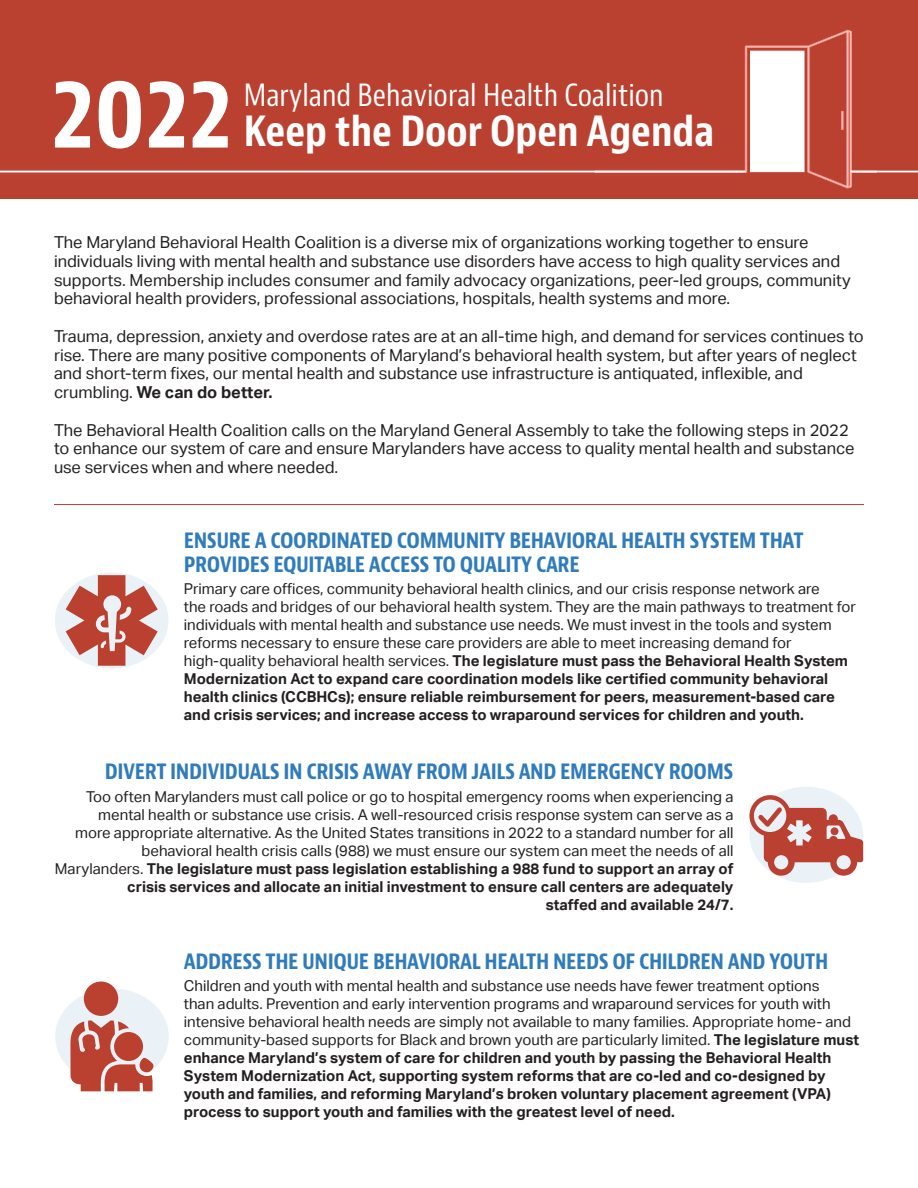
<style>
.page{position:relative;width:918px;height:1188px;background:#fff}
.page>*{position:absolute;margin:0;border:0;box-sizing:border-box;transform-origin:0 0}
.t1{font:700 condensed 95.55px "Bernino Sans";color:#fff}
.t2{font:700 condensed 40.5px "Bernino Sans";color:#fff}
.t3{font:condensed 29.85px "Bernino Sans";color:#fff}
.t4{font:700 condensed 22.5px/24px "Bernino Sans";letter-spacing:-.02em;color:#307cbb}
.t5{font:16.5px/18.8px "Aktiv Grotesk";color:#231f20}
.t6{font:700 16.5px "Aktiv Grotesk";color:#231f20}
.t7{font:15px/18px "Aktiv Grotesk";color:#231f20;text-align:right}
.t8{font:700 15px/18px "Aktiv Grotesk";color:#231f20}
.s1{font-weight:400}
.s2{font-weight:700}
</style>
<div class="page">
<div style="left:55px;top:988px;width:114px;height:97px;background:#eaf2f8;border-radius:50%"></div>
<div style="left:749px;top:787px;width:114px;height:96px;background:#eaf2f8;border-radius:50%"></div>
<div style="left:55px;top:572px;width:114px;height:97px;background:#eaf2f8;border-radius:50%"></div>
<div style="left:0;top:0;width:918px;height:199px;background:#ba4030"></div>
<hr style="left:54px;top:504px;width:810px;height:1px;background:#ba4030">
<div style="left:84px;top:982px;width:34px;height:34px;background:#ba4030;border-radius:50%"></div>
<svg style="left:70px;top:1020px;width:85px;height:71px"></svg>
<svg style="left:749px;top:795px;width:114px;height:81px"></svg>
<svg style="left:66px;top:575px;width:92px;height:91px"></svg>
<svg style="left:744px;top:30px;width:133px;height:158px"></svg>
<div style="left:0;top:161px;width:754px;height:21px;background:#fff;opacity:.2"></div>
<hr style="left:0;top:171px;width:746px;height:1px;background:#fff">
<hr style="left:851px;top:171px;width:67px;height:1px;background:#fff">
<p class="t1" style="left:51px;top:54px;width:183px">2022</p>
<p class="t3" style="left:244px;top:76px;width:421px">Maryland Behavioral Health Coalition</p>
<p class="t2" style="left:244px;top:107px;width:472px">Keep the Door Open Agenda</p>
<p class="t5" style="left:54px;top:233px;width:798px">The Maryland Behavioral Health Coalition is a diverse mix of organizations working together to ensure individuals living with mental health and substance use disorders have access to high quality services and supports. Membership includes consumer and family advocacy organizations, peer-led groups, community behavioral health providers, professional associations, hospitals, health systems and more.</p>
<p class="t5" style="left:54px;top:327px;width:811px">Trauma, depression, anxiety and overdose rates are at an all-time high, and demand for services continues to rise. There are many positive components of Maryland’s behavioral health system, but after years of neglect and short-term fixes, our mental health and substance use infrastructure is antiquated, inflexible, and</p>
<p class="t6" style="left:54px;top:383px;width:220px"><span class="s1">crumbling.</span> We can do better.</p>
<p class="t5" style="left:54px;top:421px;width:802px">The Behavioral Health Coalition calls on the Maryland General Assembly to take the following steps in 2022 to enhance our system of care and ensure Marylanders have access to quality mental health and substance use services when and where needed.</p>
<p class="t4" style="left:184px;top:528px;width:621px">ENSURE A COORDINATED COMMUNITY BEHAVIORAL HEALTH SYSTEM THAT<br>PROVIDES EQUITABLE ACCESS TO QUALITY CARE</p>
<p class="t7" style="left:184px;top:580px;width:674px;text-align:left">Primary care offices, community behavioral health clinics, and our crisis response network are<br>the roads and bridges of our behavioral health system. They are the main pathways to treatment for individuals with mental health and substance use needs. We must invest in the tools and system</p>
<p class="t7" style="left:184px;top:634px;width:609px">reforms necessary to ensure these care providers are able to meet increasing demand for</p>
<p class="t8" style="left:184px;top:652px;width:666px"><span class="s1">high-quality behavioral health services.</span> The legislature must pass the Behavioral Health System Modernization Act to expand care coordination models like certified community behavioral health clinics (CCBHCs); ensure reliable reimbursement for peers, measurement-based care and crisis services; and increase access to wraparound services for children and youth.</p>
<p class="t4" style="left:105px;top:760px;width:630px">DIVERT INDIVIDUALS IN CRISIS AWAY FROM JAILS AND EMERGENCY ROOMS</p>
<p class="t7" style="left:55px;top:788px;width:680px">Too often Marylanders must call police or go to hospital emergency rooms when experiencing a mental health or substance use crisis. A well-resourced crisis response system can serve as a<br>more appropriate alternative. As the United States transitions in 2022 to a standard number for all behavioral health crisis calls (988) we must ensure our system can meet the needs of all Marylanders. <span class="s2">The legislature must pass legislation establishing a 988 fund to support an array of crisis services and allocate an initial investment to ensure call centers are adequately<br>staffed and available 24/7.</span></p>
<p class="t4" style="left:184px;top:949px;width:646px">ADDRESS THE UNIQUE BEHAVIORAL HEALTH NEEDS OF CHILDREN AND YOUTH</p>
<p class="t7" style="left:184px;top:977px;width:637px">Children and youth with mental health and substance use needs have fewer treatment options</p>
<p class="t7" style="left:184px;top:995px;width:648px">than adults. Prevention and early intervention programs and wraparound services for youth with</p>
<p class="t8" style="left:184px;top:1013px;width:677px"><span class="s1">intensive behavioral health needs are simply not available to many families. Appropriate home- and community-based supports for Black and brown youth are particularly limited.</span> The legislature must enhance Maryland’s system of care for children and youth by passing the Behavioral Health System Modernization Act, supporting system reforms that are co-led and co-designed by youth and families, and reforming Maryland’s broken voluntary placement agreement (VPA) process to support youth and families with the greatest level of need.</p>
</div>
